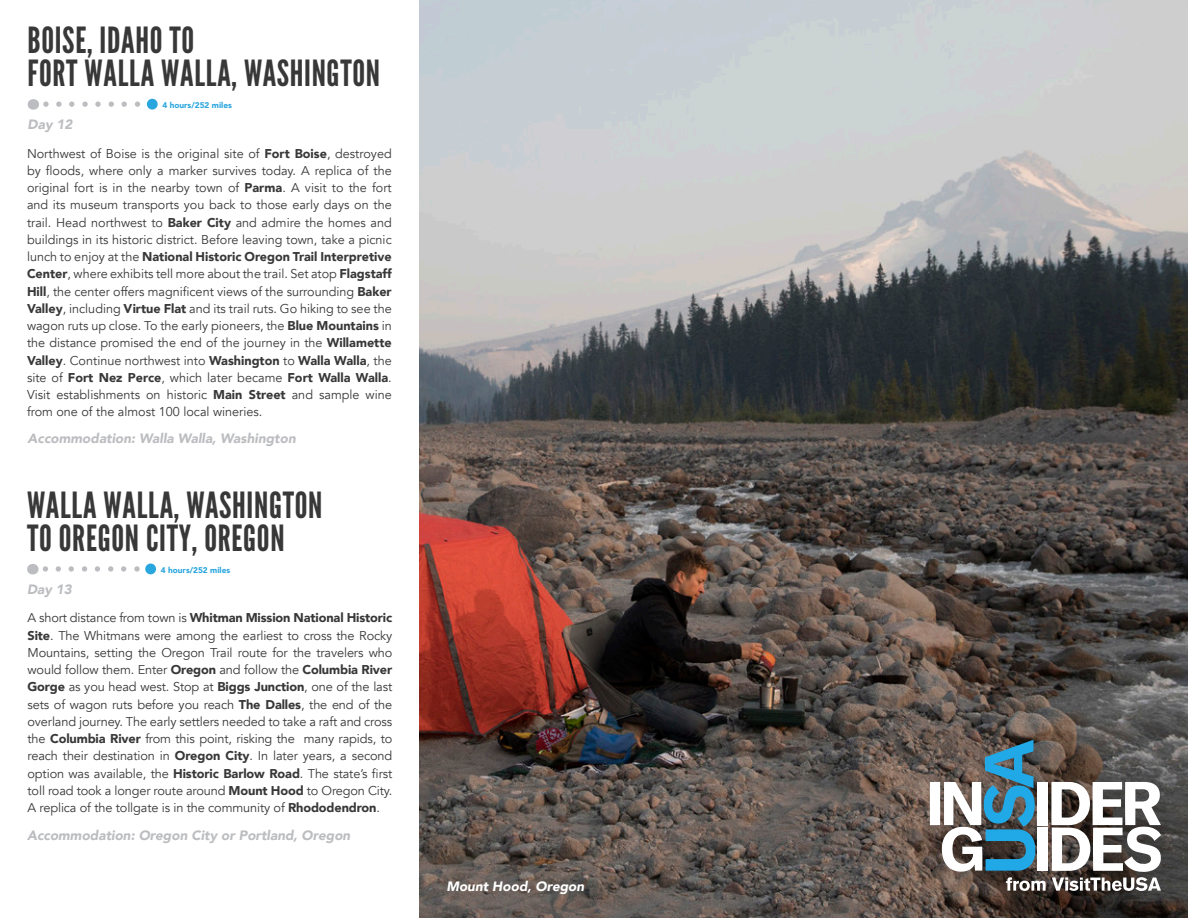
<style>
.page{position:relative;width:1188px;height:918px;background:#fff}
.page>*{position:absolute;margin:0;border:0;box-sizing:border-box;transform-origin:0 0}
.Section_Title_no_lin{font:36px/33px "League Gothic";letter-spacing:.02em;color:#383839}
.Section_Title_no_lin-2{font:italic 900 13.5px "Avenir";color:#bcbdc0}
.Photo_Caption{font:italic 900 13.5px "Avenir";color:#fff}
.t1{font:12.75px/17.2px "Avenir";letter-spacing:-.01em;color:#383839;text-align:justify}
.t2{font:900 8.25px "Avenir";color:#2aa6de}
.s1{font-weight:900}
</style>
<div class="page">
<img style="left:419px;top:0;width:769px;height:918px">
<div style="left:902px;top:716px;width:286px;height:202px;background:#231f20;opacity:.3"></div>
<svg style="left:930px;top:740px;width:231px;height:151px"></svg>
<svg style="left:43px;top:566px;width:31px;height:6px"></svg>
<svg style="left:82px;top:566px;width:18px;height:6px"></svg>
<svg style="left:108px;top:566px;width:18px;height:6px"></svg>
<svg style="left:43px;top:102px;width:31px;height:5px"></svg>
<svg style="left:82px;top:102px;width:19px;height:5px"></svg>
<svg style="left:109px;top:102px;width:18px;height:5px"></svg>
<svg style="left:135px;top:102px;width:12px;height:5px"></svg>
<div style="left:147px;top:99px;width:11px;height:11px;background:#2aa6de;border-radius:50%"></div>
<svg style="left:134px;top:566px;width:12px;height:6px"></svg>
<div style="left:145px;top:564px;width:11px;height:10px;background:#2aa6de;border-radius:50%"></div>
<p class="Section_Title_no_lin" style="left:28px;top:24px;width:354px">BOISE, IDAHO TO<br>FORT WALLA WALLA, WASHINGTON</p>
<p class="Section_Title_no_lin-2" style="left:28px;top:113px;width:46px">Day 12</p>
<p class="t1" style="left:27px;top:145px;width:366px">Northwest of Boise is the original site of <span class="s1">Fort Boise</span>, destroyed by floods, where only a marker survives today. A replica of the original fort is in the nearby town of <span class="s1">Parma</span>. A visit to the fort and its museum transports you back to those early days on the trail. Head northwest to <span class="s1">Baker City</span> and admire the homes and buildings in its historic district. Before leaving town, take a picnic lunch to enjoy at the <span class="s1">National Historic Oregon Trail Interpretive Center</span>, where exhibits tell more about the trail. Set atop <span class="s1">Flagstaff Hill</span>, the center offers magnificent views of the surrounding <span class="s1">Baker Valley</span>, including <span class="s1">Virtue Flat</span> and its trail ruts. Go hiking to see the wagon ruts up close. To the early pioneers, the <span class="s1">Blue Mountains</span> in the distance promised the end of the journey in the <span class="s1">Willamette Valley</span>. Continue northwest into <span class="s1">Washington</span> to <span class="s1">Walla Walla</span>, the site of <span class="s1">Fort Nez Perce</span>, which later became <span class="s1">Fort Walla Walla</span>.<br>Visit establishments on historic <span class="s1">Main Street</span> and sample wine from one of the almost 100 local wineries.</p>
<p class="Section_Title_no_lin-2" style="left:28px;top:427px;width:270px">Accommodation: Walla Walla, Washington</p>
<p class="t2" style="left:162px;top:98px;width:71px">4 hours/252 miles</p>
<p class="Section_Title_no_lin" style="left:27px;top:489px;width:297px">WALLA WALLA, WASHINGTON<br>TO OREGON CITY, OREGON</p>
<p class="Section_Title_no_lin-2" style="left:27px;top:578px;width:46px">Day 13</p>
<p class="t1" style="left:28px;top:610px;width:366px">A short distance from town is <span class="s1">Whitman Mission National Historic Site</span>. The Whitmans were among the earliest to cross the Rocky Mountains, setting the Oregon Trail route for the travelers who would follow them. Enter <span class="s1">Oregon</span> and follow the <span class="s1">Columbia River Gorge</span> as you head west. Stop at <span class="s1">Biggs Junction</span>, one of the last sets of wagon ruts before you reach <span class="s1">The Dalles</span>, the end of the overland journey. The early settlers needed to take a raft and cross the <span class="s1">Columbia River</span> from this point, risking the many rapids, to reach their destination in <span class="s1">Oregon City</span>. In later years, a second option was available, the <span class="s1">Historic Barlow Road</span>. The state’s first toll road took a longer route around <span class="s1">Mount Hood</span> to Oregon City.<br>A replica of the tollgate is in the community of <span class="s1">Rhododendron</span>.</p>
<p class="Section_Title_no_lin-2" style="left:27px;top:824px;width:325px">Accommodation: Oregon City or Portland, Oregon</p>
<p class="t2" style="left:161px;top:563px;width:71px">4 hours/252 miles</p>
<p class="Photo_Caption" style="left:446px;top:875px;width:139px">Mount Hood, Oregon</p>
</div>
